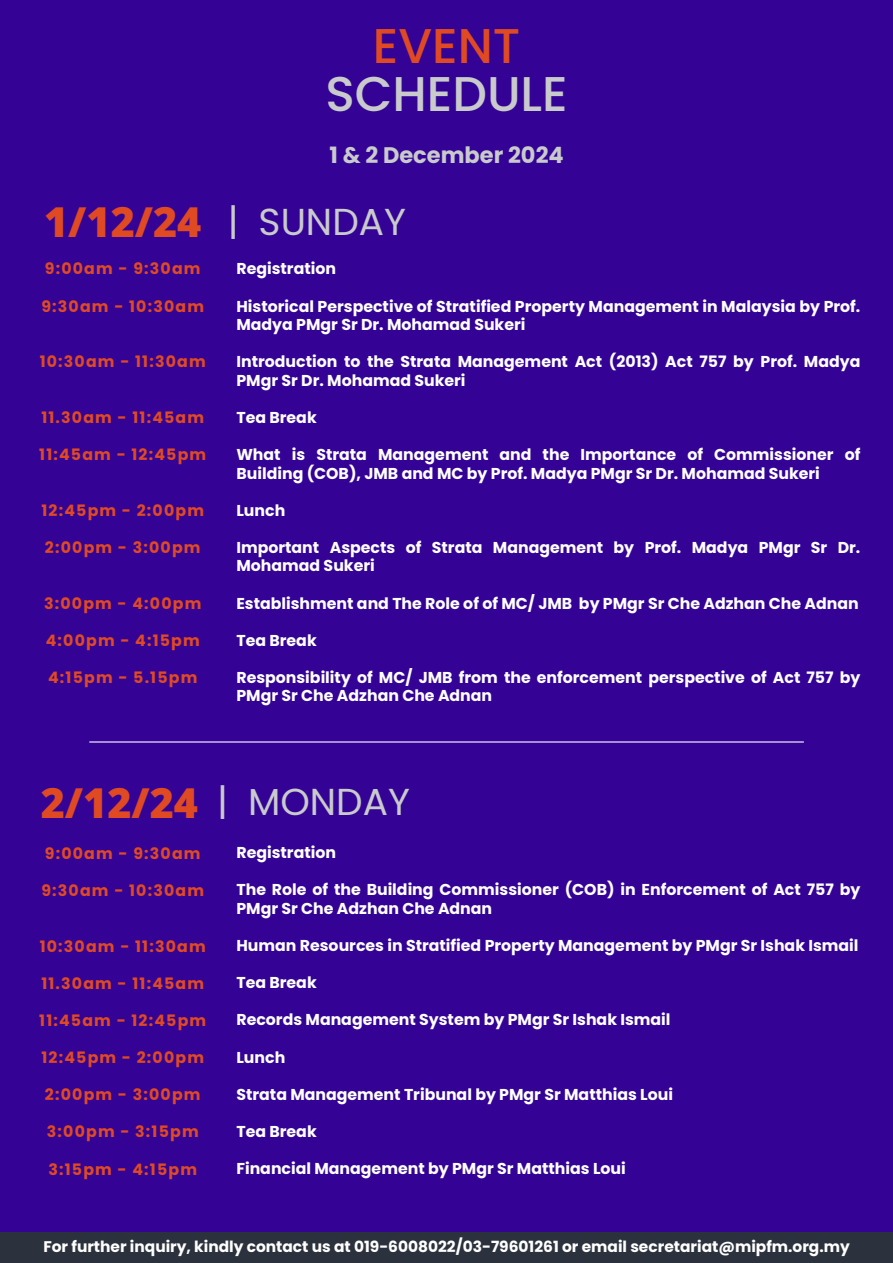
<style>
.page{position:relative;width:893px;height:1263px;background:#340395}
.page>*{position:absolute;margin:0;border:0;box-sizing:border-box;transform-origin:0 0}
.t1{font:500 48.75px "Poppins";color:#c9cacc}
.t2{font:500 48.75px "Poppins";color:#e04a23}
.t3{font:800 41.25px "Open Sans";color:#e04a23}
.t4{font:700 22.5px "Poppins";color:#c9cacc}
.t5{font:700 15.75px/18.6px "Poppins";color:#fff}
.t6{font:700 15.75px "Poppins";letter-spacing:.075em;color:#e04a23}
.t7{font:700 15.38px "Poppins";color:#fff}
.s1{font-family:"Poppins";font-weight:400;font-size:37.5px;color:#c9cacc}
</style>
<div class="page">
<hr style="left:89px;top:741px;width:715px;height:1px;background:#fff">
<div style="left:0;top:1232px;width:893px;height:31px;background:#2c323d"></div>
<h1 class="t2" style="left:373px;top:11px;width:149px">EVENT</h1>
<h1 class="t1" style="left:325px;top:60px;width:244px">SCHEDULE</h1>
<h3 class="t4" style="left:329px;top:140px;width:236px">1 &amp; 2 December 2024</h3>
<h2 class="t3" style="left:44px;top:193px;width:363px">1/12/24 <span class="s1">| SUNDAY</span></h2>
<p class="t6" style="left:45px;top:258px;width:157px">9:00am - 9:30am</p>
<p class="t6" style="left:41px;top:295px;width:164px">9:30am - 10:30am</p>
<p class="t5" style="left:236px;top:260px;width:101px">Registration</p>
<p class="t5" style="left:236px;top:297px;width:625px">Historical Perspective of Stratified Property Management in Malaysia by Prof.<br>Madya PMgr Sr Dr. Mohamad Sukeri</p>
<p class="t5" style="left:236px;top:352px;width:625px">Introduction to the Strata Management Act (2013) Act 757 by Prof. Madya<br>PMgr Sr Dr. Mohamad Sukeri</p>
<p class="t5" style="left:236px;top:408px;width:82px">Tea Break</p>
<p class="t5" style="left:236px;top:445px;width:625px">What is Strata Management and the Importance of Commissioner of<br>Building (COB), JMB and MC by Prof. Madya PMgr Sr Dr. Mohamad Sukeri</p>
<p class="t5" style="left:236px;top:501px;width:50px">Lunch</p>
<p class="t5" style="left:236px;top:538px;width:625px">Important Aspects of Strata Management by Prof. Madya PMgr Sr Dr.<br>Mohamad Sukeri</p>
<p class="t5" style="left:236px;top:594px;width:624px">Establishment and The Role of of MC/ JMB by PMgr Sr Che Adzhan Che Adnan</p>
<p class="t5" style="left:236px;top:631px;width:82px">Tea Break</p>
<p class="t5" style="left:236px;top:668px;width:625px">Responsibility of MC/ JMB from the enforcement perspective of Act 757 by<br>PMgr Sr Che Adzhan Che Adnan</p>
<p class="t6" style="left:40px;top:351px;width:168px">10:30am - 11:30am</p>
<p class="t6" style="left:41px;top:406px;width:164px">11.30am - 11:45am</p>
<p class="t6" style="left:39px;top:443px;width:168px">11:45am - 12:45pm</p>
<p class="t6" style="left:41px;top:499px;width:164px">12:45pm - 2:00pm</p>
<p class="t6" style="left:45px;top:536px;width:157px">2:00pm - 3:00pm</p>
<p class="t6" style="left:44px;top:592px;width:159px">3:00pm - 4:00pm</p>
<p class="t6" style="left:46px;top:629px;width:156px">4:00pm - 4:15pm</p>
<p class="t6" style="left:48px;top:666px;width:151px">4:15pm - 5.15pm</p>
<h2 class="t3" style="left:41px;top:774px;width:371px">2/12/24 <span class="s1">| MONDAY</span></h2>
<p class="t6" style="left:45px;top:842px;width:157px">9:00am - 9:30am</p>
<p class="t6" style="left:41px;top:879px;width:164px">9:30am - 10:30am</p>
<p class="t5" style="left:236px;top:843px;width:101px">Registration</p>
<p class="t5" style="left:236px;top:881px;width:625px">The Role of the Building Commissioner (COB) in Enforcement of Act 757 by<br>PMgr Sr Che Adzhan Che Adnan</p>
<p class="t5" style="left:236px;top:936px;width:623px">Human Resources in Stratified Property Management by PMgr Sr Ishak Ismail</p>
<p class="t5" style="left:236px;top:973px;width:82px">Tea Break</p>
<p class="t5" style="left:236px;top:1010px;width:435px">Records Management System by PMgr Sr Ishak Ismail</p>
<p class="t5" style="left:236px;top:1048px;width:50px">Lunch</p>
<p class="t5" style="left:236px;top:1085px;width:438px">Strata Management Tribunal by PMgr Sr Matthias Loui</p>
<p class="t5" style="left:236px;top:1122px;width:82px">Tea Break</p>
<p class="t5" style="left:236px;top:1159px;width:391px">Financial Management by PMgr Sr Matthias Loui</p>
<p class="t6" style="left:40px;top:935px;width:168px">10:30am - 11:30am</p>
<p class="t6" style="left:41px;top:972px;width:164px">11.30am - 11:45am</p>
<p class="t6" style="left:39px;top:1009px;width:168px">11:45am - 12:45pm</p>
<p class="t6" style="left:41px;top:1046px;width:164px">12:45pm - 2:00pm</p>
<p class="t6" style="left:45px;top:1084px;width:157px">2:00pm - 3:00pm</p>
<p class="t6" style="left:47px;top:1121px;width:153px">3:00pm - 3:15pm</p>
<p class="t6" style="left:48px;top:1158px;width:150px">3:15pm - 4:15pm</p>
<p class="t7" style="left:43px;top:1236px;width:808px">For further inquiry, kindly contact us at 019-6008022/03-79601261 or email secretariat@mipfm.org.my</p>
</div>
